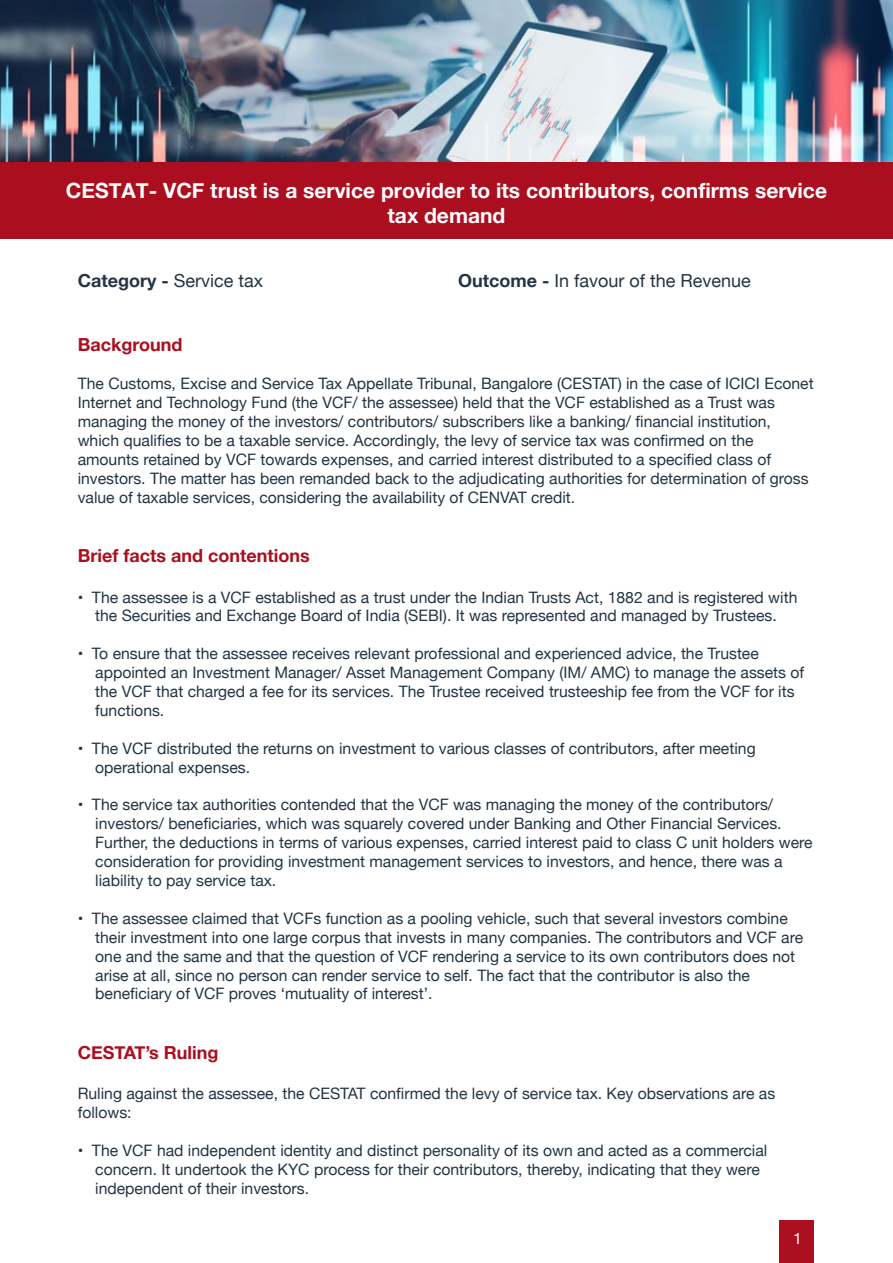
<style>
.page{position:relative;width:893px;height:1263px;background:#fff}
.page>*{position:absolute;margin:0;border:0;box-sizing:border-box;transform-origin:0 0}
.t1{font:700 21px/25.2px "Helvetica Neue";color:#fff;text-align:center}
.t2{font:700 18px "Helvetica Neue";color:#ab0e1e}
.t3{font:18px "Helvetica Neue";color:#243444}
.t4{font:15.75px/18.9px "Helvetica Neue";color:#243444}
.t5{font:15.75px "Helvetica Neue";color:#fff}
.s1{font-weight:700}
</style>
<div class="page">
<img style="left:0;top:0;width:893px;height:162px">
<div style="left:0;top:162px;width:893px;height:77px;background:#ab0e1e"></div>
<div style="left:779px;top:1220px;width:35px;height:43px;background:#ab0e1e"></div>
<h1 class="t1" style="left:66px;top:178px;width:763px">CESTAT- VCF trust is a service provider to its contributors, confirms service tax demand</h1>
<p class="t3" style="left:78px;top:267px;width:187px"><span class="s1">Category -</span> Service tax</p>
<p class="t3" style="left:458px;top:267px;width:294px"><span class="s1">Outcome -</span> In favour of the Revenue</p>
<p class="t2" style="left:78px;top:331px;width:106px">Background</p>
<p class="t4" style="left:78px;top:375px;width:737px">The Customs, Excise and Service Tax Appellate Tribunal, Bangalore (CESTAT) in the case of ICICI Econet Internet and Technology Fund (the VCF/ the assessee) held that the VCF established as a Trust was managing the money of the investors/ contributors/ subscribers like a banking/ financial institution, which qualifies to be a taxable service. Accordingly, the levy of service tax was confirmed on the amounts retained by VCF towards expenses, and carried interest distributed to a specified class of investors. The matter has been remanded back to the adjudicating authorities for determination of gross value of taxable services, considering the availability of CENVAT credit.</p>
<p class="t2" style="left:78px;top:541px;width:233px">Brief facts and contentions</p>
<p class="t4" style="left:78px;top:588px;width:721px;text-align:center">• The assessee is a VCF established as a trust under the Indian Trusts Act, 1882 and is registered with the Securities and Exchange Board of India (SEBI). It was represented and managed by Trustees.</p>
<p class="t4" style="left:95px;top:645px;width:710px;text-indent:-18px">• To ensure that the assessee receives relevant professional and experienced advice, the Trustee appointed an Investment Manager/ Asset Management Company (IM/ AMC) to manage the assets of the VCF that charged a fee for its services. The Trustee received trusteeship fee from the VCF for its functions.</p>
<p class="t4" style="left:95px;top:740px;width:662px;text-indent:-18px">• The VCF distributed the returns on investment to various classes of contributors, after meeting operational expenses.</p>
<p class="t4" style="left:95px;top:796px;width:719px;text-indent:-18px">• The service tax authorities contended that the VCF was managing the money of the contributors/ investors/ beneficiaries, which was squarely covered under Banking and Other Financial Services.<br>Further, the deductions in terms of various expenses, carried interest paid to class C unit holders were consideration for providing investment management services to investors, and hence, there was a liability to pay service tax.</p>
<p class="t4" style="left:95px;top:910px;width:709px;text-indent:-18px">• The assessee claimed that VCFs function as a pooling vehicle, such that several investors combine their investment into one large corpus that invests in many companies. The contributors and VCF are one and the same and that the question of VCF rendering a service to its own contributors does not arise at all, since no person can render service to self. The fact that the contributor is also the beneficiary of VCF proves ‘mutuality of interest’.</p>
<p class="t2" style="left:78px;top:1038px;width:142px">CESTAT’s Ruling</p>
<p class="t4" style="left:78px;top:1085px;width:699px">Ruling against the assessee, the CESTAT confirmed the levy of service tax. Key observations are as follows:</p>
<p class="t4" style="left:95px;top:1142px;width:674px;text-indent:-18px">• The VCF had independent identity and distinct personality of its own and acted as a commercial concern. It undertook the KYC process for their contributors, thereby, indicating that they were independent of their investors.</p>
<p class="t5" style="left:793px;top:1227px;width:10px">1</p>
</div>
